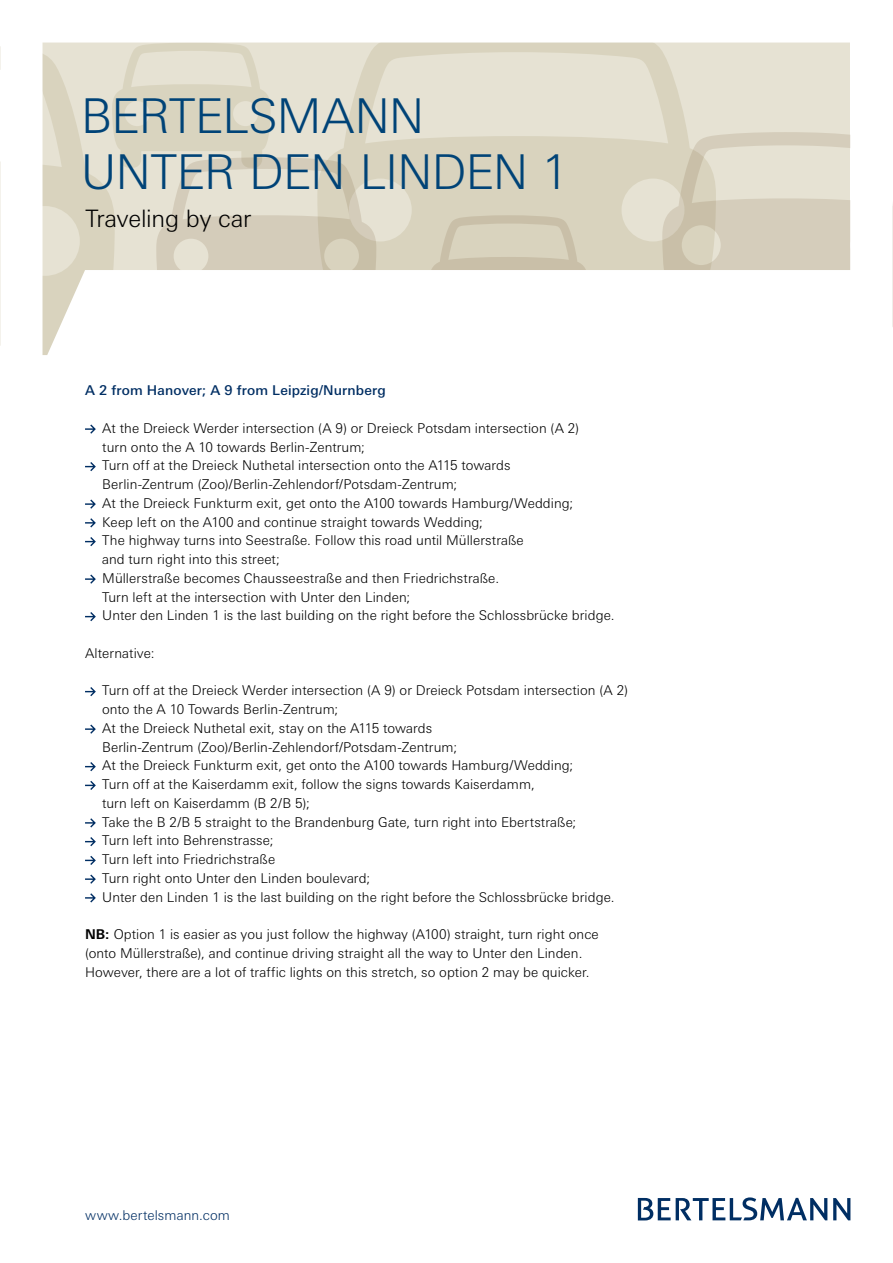
<style>
.page{position:relative;width:893px;height:1263px;background:#fff}
.page>*{position:absolute;margin:0;border:0;box-sizing:border-box;transform-origin:0 0}
.t1{font:300 48px/56.2px "LT Univers Basic";letter-spacing:-.025em;color:#004377}
.t2{font:300 24px "LT Univers Basic";letter-spacing:-.015em;color:#000}
.t3{font:300 13.5px/18.8px "LT Univers Basic";letter-spacing:.005em;color:#000}
.t4{font:500 13.5px "LT Univers Basic";letter-spacing:.01em;color:#002e63}
.t5{font:300 13.5px "LT Univers Basic";letter-spacing:.01em;color:#002e63}
.s1{font-weight:700}
</style>
<div class="page">
<svg style="left:42px;top:42px;width:809px;height:486px"></svg>
<svg style="left:833px;top:1198px;width:17px;height:22px"></svg>
<svg style="left:638px;top:1197px;width:189px;height:23px"></svg>
<svg style="left:85px;top:424px;width:11px;height:10px"></svg>
<svg style="left:85px;top:462px;width:11px;height:9px"></svg>
<svg style="left:85px;top:499px;width:11px;height:10px"></svg>
<svg style="left:85px;top:518px;width:11px;height:9px"></svg>
<svg style="left:85px;top:537px;width:11px;height:9px"></svg>
<svg style="left:85px;top:574px;width:11px;height:10px"></svg>
<svg style="left:85px;top:612px;width:11px;height:9px"></svg>
<svg style="left:85px;top:687px;width:11px;height:9px"></svg>
<svg style="left:85px;top:724px;width:11px;height:10px"></svg>
<svg style="left:85px;top:762px;width:11px;height:9px"></svg>
<svg style="left:85px;top:781px;width:11px;height:9px"></svg>
<svg style="left:85px;top:818px;width:11px;height:9px"></svg>
<svg style="left:85px;top:837px;width:11px;height:9px"></svg>
<svg style="left:85px;top:856px;width:11px;height:9px"></svg>
<svg style="left:85px;top:874px;width:11px;height:10px"></svg>
<svg style="left:85px;top:893px;width:11px;height:9px"></svg>
<h1 class="t1" style="left:81px;top:87px;width:121px">Bertelsmann<br>Unte</h1>
<h1 class="t1" style="left:204px;top:143px;width:76px">r den</h1>
<h1 class="t1" style="left:359px;top:143px;width:70px">Linden</h1>
<h1 class="t1" style="left:542px;top:143px;width:28px">1</h1>
<h2 class="t2" style="left:86px;top:204px;width:167px">Traveling by car</h2>
<p class="t4" style="left:85px;top:383px;width:302px">A 2 from Hanover; A 9 from Leipzig/Nurnberg</p>
<p class="t3" style="left:102px;top:419px;width:514px">At the Dreieck Werder intersection (A 9) or Dreieck Potsdam intersection (A 2)<br>turn onto the A 10 towards Berlin-Zentrum;<br>Turn off at the Dreieck Nuthetal intersection onto the A115 towards<br>Berlin-Zentrum (Zoo)/Berlin-Zehlendorf/Potsdam-Zentrum;<br>At the Dreieck Funkturm exit, get onto the A100 towards Hamburg/Wedding;<br>Keep left on the A100 and continue straight towards Wedding;<br>The highway turns into Seestraße. Follow this road until Müllerstraße<br>and turn right into this street;<br>Müllerstraße becomes Chausseestraße and then Friedrichstraße.<br>Turn left at the intersection with Unter den Linden;<br>Unter den Linden 1 is the last building on the right before the Schlossbrücke bridge.</p>
<p class="t3" style="left:85px;top:644px;width:71px">Alternative:</p>
<p class="t3" style="left:102px;top:681px;width:527px">Turn off at the Dreieck Werder intersection (A 9) or Dreieck Potsdam intersection (A 2) onto the A 10 Towards Berlin-Zentrum;<br>At the Dreieck Nuthetal exit, stay on the A115 towards<br>Berlin-Zentrum (Zoo)/Berlin-Zehlendorf/Potsdam-Zentrum;<br>At the Dreieck Funkturm exit, get onto the A100 towards Hamburg/Wedding;<br>Turn off at the Kaiserdamm exit, follow the signs towards Kaiserdamm,<br>turn left on Kaiserdamm (B 2/B 5);<br>Take the B 2/B 5 straight to the Brandenburg Gate, turn right into Ebertstraße;<br>Turn left into Behrenstrasse;<br>Turn left into Friedrichstraße<br>Turn right onto Unter den Linden boulevard;<br>Unter den Linden 1 is the last building on the right before the Schlossbrücke bridge.</p>
<p class="t3" style="left:85px;top:925px;width:515px"><span class="s1">NB:</span> Option 1 is easier as you just follow the highway (A100) straight, turn right once (onto Müllerstraße), and continue driving straight all the way to Unter den Linden.<br>However, there are a lot of traffic lights on this stretch, so option 2 may be quicker.</p>
<p class="t5" style="left:85px;top:1208px;width:146px">www.bertelsmann.com</p>
</div>
